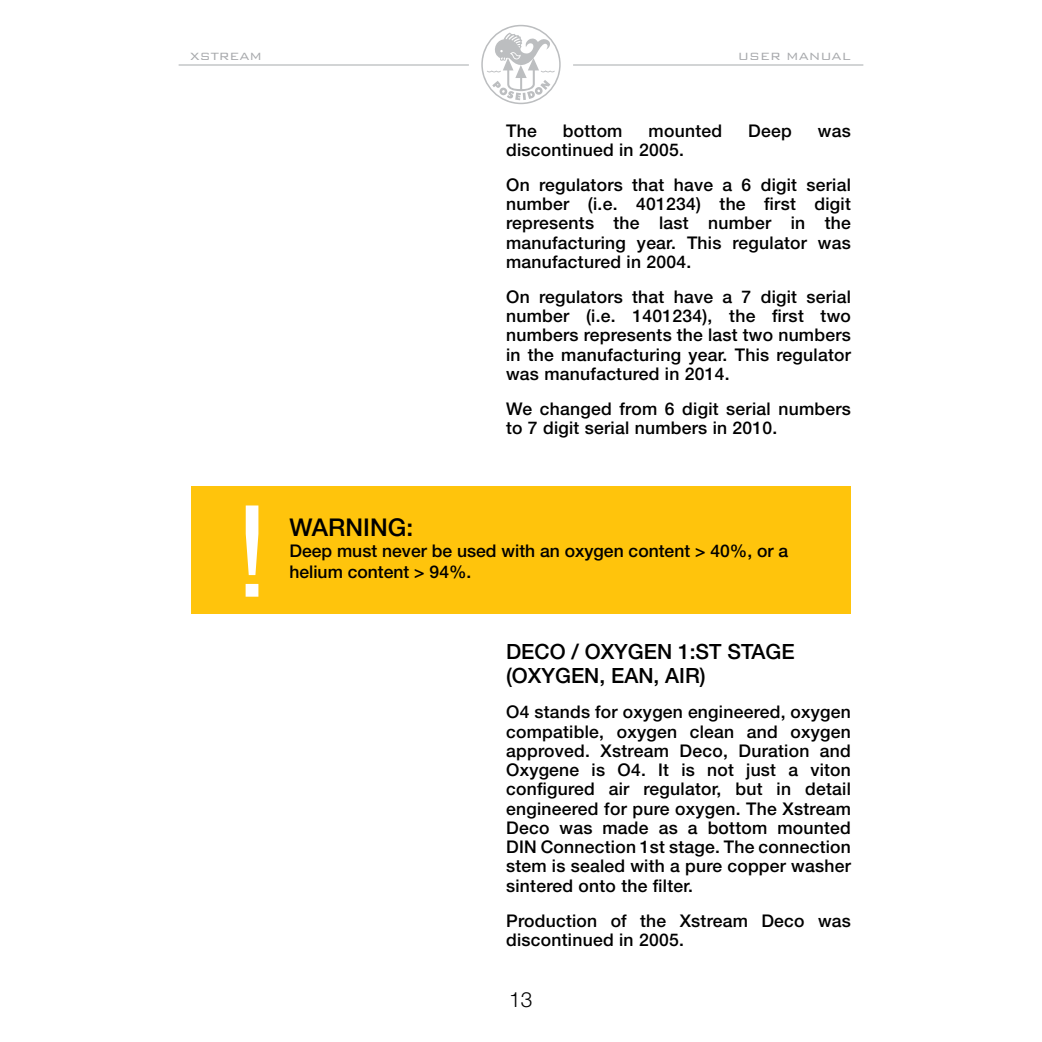
<style>
.page{position:relative;width:1042px;height:1042px;background:#fff}
.page>*{position:absolute;margin:0;border:0;box-sizing:border-box;transform-origin:0 0}
.t1{font:500 24.5px "Helvetica Neue LT Std";color:#000}
.t2{font:500 21px/24.5px "Helvetica Neue LT Std";color:#000}
.t3{font:300 21px "Helvetica Neue LT Std";color:#000}
.t4{font:500 17.5px/19.2px "Helvetica Neue LT Std";letter-spacing:.015em;color:#000}
.t5{font:300 14px "Bank Gothic BT";color:#a7a9ac}
</style>
<div class="page">
<svg style="left:481px;top:25px;width:80px;height:79px"></svg>
<hr style="left:179px;top:64px;width:290px;height:2px;background:#bcbec0">
<hr style="left:573px;top:64px;width:290px;height:2px;background:#bcbec0">
<div style="left:191px;top:487px;width:660px;height:127px;background:#ffc40c"></div>
<svg style="left:246px;top:505px;width:12px;height:92px"></svg>
<p class="t5" style="left:190px;top:49px;width:74px">XSTREAM</p>
<p class="t5" style="left:738px;top:49px;width:115px">USER MANUAL</p>
<p class="t4" style="left:506px;top:120px;width:32px">The</p>
<p class="t4" style="left:563px;top:120px;width:61px">bottom</p>
<p class="t4" style="left:648px;top:120px;width:75px">mounted</p>
<p class="t4" style="left:748px;top:120px;width:45px">Deep</p>
<p class="t4" style="left:818px;top:120px;width:34px">was</p>
<p class="t4" style="left:506px;top:132px;width:346px;line-height:35px">discontinued in 2005.<br>On regulators that have a 6 digit serial</p>
<p class="t4" style="left:506px;top:194px;width:346px;text-align:justify">number (i.e. 401234) the first digit represents the last number in the manufacturing year. This regulator was manufactured in 2004.</p>
<p class="t4" style="left:506px;top:287px;width:346px;text-align:justify">On regulators that have a 7 digit serial number (i.e. 1401234), the first two numbers represents the last two numbers in the manufacturing year. This regulator was manufactured in 2014.</p>
<p class="t4" style="left:506px;top:399px;width:346px">We changed from 6 digit serial numbers to 7 digit serial numbers in 2010.</p>
<h1 class="t1" style="left:289px;top:513px;width:125px">WARNING:</h1>
<p class="t4" style="left:289px;top:540px;width:500px;line-height:21px">Deep must never be used with an oxygen content &gt; 40%, or a helium content &gt; 94%.</p>
<p class="t2" style="left:506px;top:639px;width:290px">DECO / OXYGEN 1:ST STAGE (OXYGEN, EAN, AIR)</p>
<p class="t4" style="left:506px;top:702px;width:346px;text-align:justify">O4 stands for oxygen engineered, oxygen compatible, oxygen clean and oxygen approved. Xstream Deco, Duration and Oxygene is O4. It is not just a viton configured air regulator, but in detail engineered for pure oxygen. The Xstream Deco was made as a bottom mounted DIN Connection 1st stage. The connection stem is sealed with a pure copper washer sintered onto the filter.</p>
<p class="t4" style="left:506px;top:910px;width:346px">Production of the Xstream Deco was discontinued in 2005.</p>
<p class="t3" style="left:509px;top:987px;width:25px">13</p>
</div>
